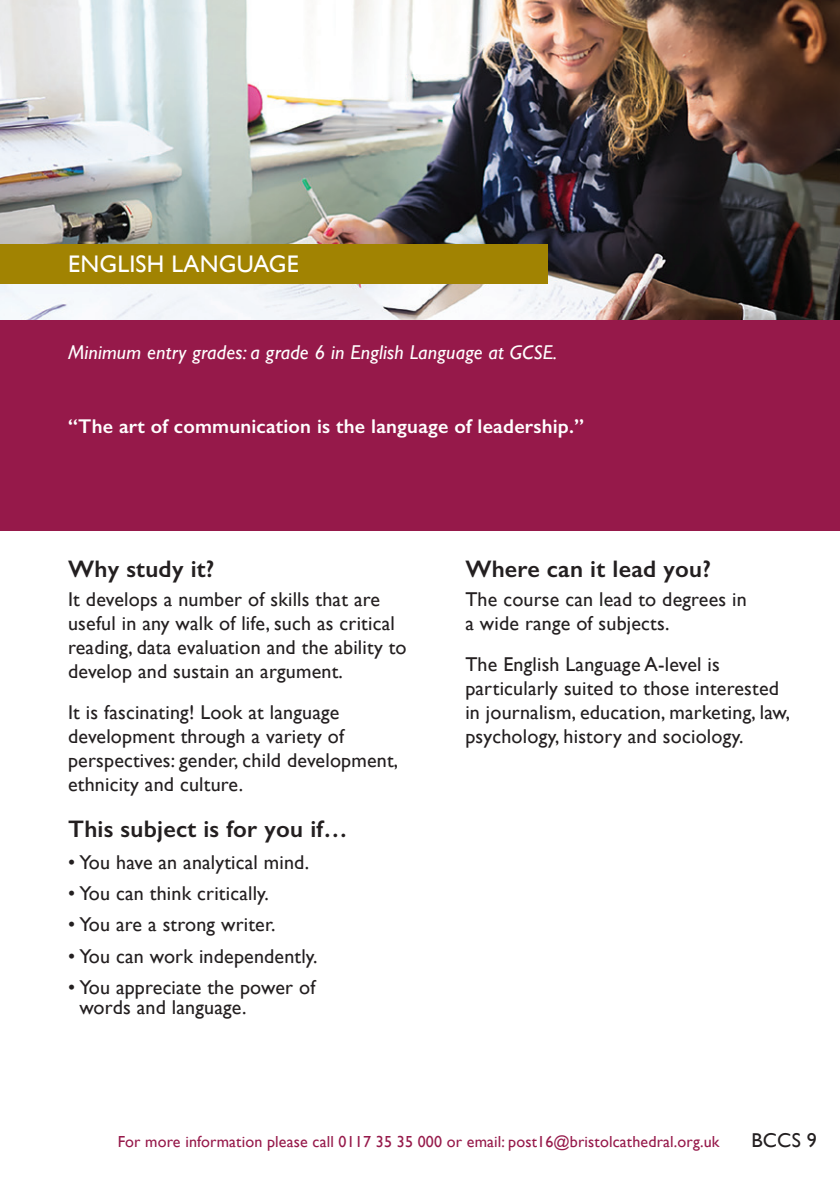
<style>
.page{position:relative;width:840px;height:1191px;background:#fff}
.page>*{position:absolute;margin:0;border:0;box-sizing:border-box;transform-origin:0 0}
.t1{font:600 24px "Gill Sans";letter-spacing:.01em;color:#231f20}
.t2{font:24px "Gill Sans";letter-spacing:.01em;color:#fff}
.t3{font:20px/24px "Gill Sans";letter-spacing:.01em;color:#231f20}
.t4{font:italic 20px "Gill Sans";letter-spacing:.01em;color:#fff}
.t5{font:600 20px "Gill Sans";letter-spacing:.01em;color:#fff}
.t6{font:16px "Gill Sans";letter-spacing:.01em;color:#96194a}
</style>
<div class="page">
<img style="left:0;top:0;width:839px;height:320px">
<div style="left:0;top:320px;width:839px;height:211px;background:#96194a"></div>
<div style="left:0;top:244px;width:546px;height:39px;background:#a18302"></div>
<p class="t2" style="left:68px;top:250px;width:232px">ENGLISH LANGUAGE</p>
<p class="t4" style="left:68px;top:340px;width:490px">Minimum entry grades: a grade 6 in English Language at GCSE.</p>
<p class="t5" style="left:68px;top:414px;width:517px">“The art of communication is the language of leadership.”</p>
<p class="t1" style="left:68px;top:554px;width:148px">Why study it?</p>
<p class="t3" style="left:68px;top:587px;width:340px">It develops a number of skills that are useful in any walk of life, such as critical reading, data evaluation and the ability to develop and sustain an argument.</p>
<p class="t3" style="left:68px;top:700px;width:331px">It is fascinating! Look at language development through a variety of perspectives: gender, child development, ethnicity and culture.</p>
<p class="t1" style="left:68px;top:814px;width:280px">This subject is for you if…</p>
<p class="t3" style="left:68px;top:849px;width:242px">• You have an analytical mind.</p>
<p class="t3" style="left:68px;top:881px;width:202px">• You can think critically.</p>
<p class="t3" style="left:68px;top:912px;width:209px">• You are a strong writer.</p>
<p class="t3" style="left:68px;top:943px;width:251px">• You can work independently.</p>
<p class="t3" style="left:79px;top:977px;width:237px;line-height:20px;text-indent:-11px">• You appreciate the power of words and language.</p>
<p class="t1" style="left:465px;top:554px;width:247px">Where can it lead you?</p>
<p class="t3" style="left:465px;top:587px;width:283px">The course can lead to degrees in a wide range of subjects.</p>
<p class="t3" style="left:465px;top:652px;width:326px">The English Language A-level is particularly suited to those interested in journalism, education, marketing, law, psychology, history and sociology.</p>
<p class="t6" style="left:118px;top:1132px;width:603px">For more information please call 0117 35 35 000 or email: post16@bristolcathedral.org.uk</p>
<p class="t3" style="left:751px;top:1128px;width:67px">BCCS 9</p>
</div>
